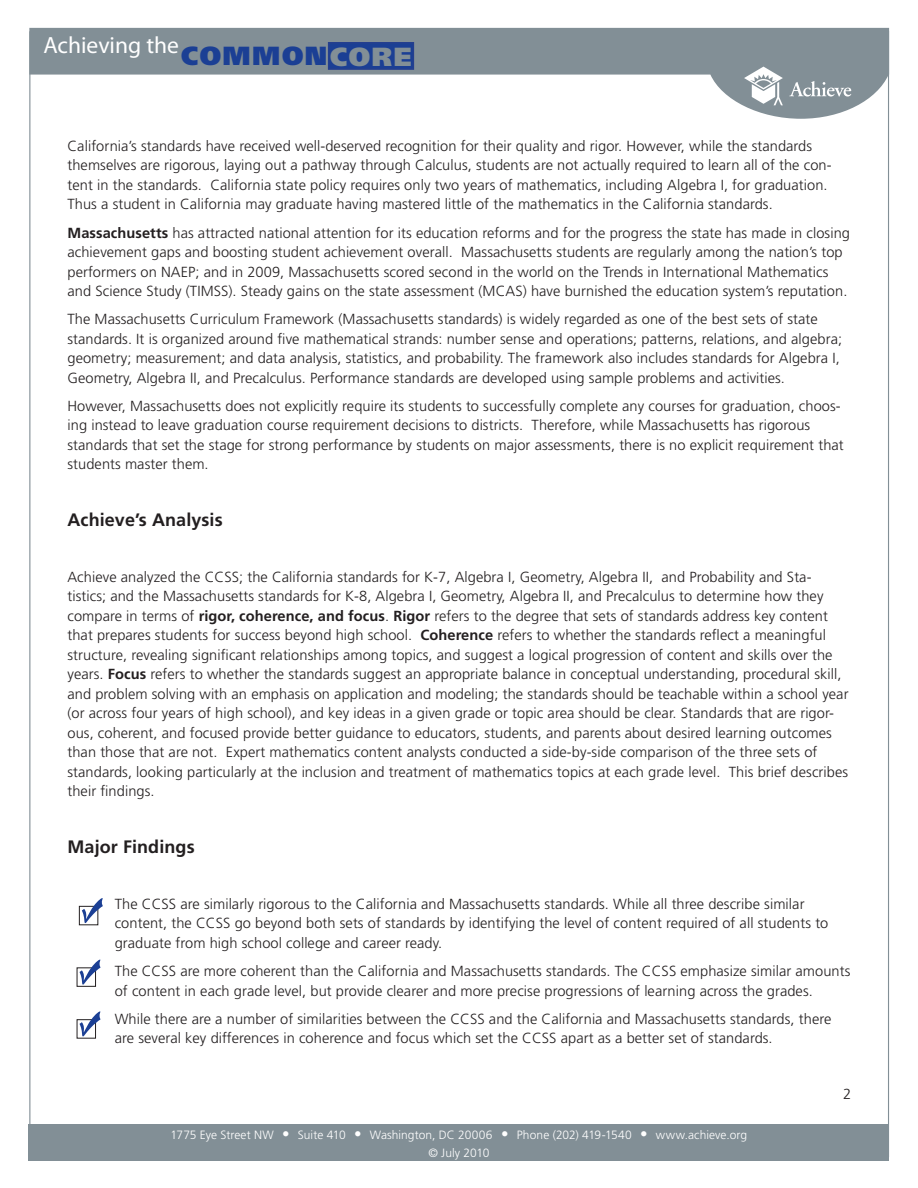
<style>
.page{position:relative;width:918px;height:1188px;background:#fff}
.page>*{position:absolute;margin:0;border:0;box-sizing:border-box;transform-origin:0 0}
.t1{font:900 26.25px "Frutiger LT Std";letter-spacing:.06em;color:#1b3f94}
.t2{font:23.55px "Myriad Pro";color:#fff}
.t3{font:700 18px "Frutiger LT Std";letter-spacing:.005em;color:#231f20}
.t4{font:300 14.7px/19.5px "Frutiger LT Std";letter-spacing:.005em;color:#231f20}
.t5{font:300 12px/18px "Frutiger LT Std";letter-spacing:.005em;color:#fff;text-align:center}
.s1{color:#828f96}
.s2{font-weight:700}
.s3{font-size:15px}
</style>
<div class="page">
<div style="left:29px;top:1124px;width:860px;height:37px;background:#828f96"></div>
<svg style="left:29px;top:28px;width:860px;height:91px;fill:#828f96"></svg>
<svg style="left:789px;top:81px;width:62px;height:16px"></svg>
<svg style="left:744px;top:67px;width:39px;height:38px"></svg>
<div style="left:329px;top:43px;width:84px;height:26px;background:#1b3f94"></div>
<div style="left:328px;top:42px;width:86px;height:28px;border:2px solid #253f8e"></div>
<hr style="left:888px;top:31px;width:1px;height:1126px;background:#828f96">
<hr style="left:29px;top:31px;width:1px;height:1126px;background:#828f96">
<div style="left:77px;top:968px;width:19px;height:19px;border:1px solid #231f20"></div>
<svg style="left:79px;top:960px;width:22px;height:25px"></svg>
<svg style="left:79px;top:1011px;width:22px;height:26px"></svg>
<div style="left:79px;top:906px;width:19px;height:19px;border:1px solid #231f20"></div>
<svg style="left:82px;top:898px;width:21px;height:25px"></svg>
<h2 class="t2" style="left:43px;top:30px;width:137px">Achieving the</h2>
<h1 class="t1" style="left:181px;top:40px;width:232px">COMMON<span class="s1">CORE</span></h1>
<p class="t4" style="left:68px;top:136px;width:766px">California’s standards have received well-deserved recognition for their quality and rigor. However, while the standards themselves are rigorous, laying out a pathway through Calculus, students are not actually required to learn all of the con&shy;tent in the standards. California state policy requires only two years of mathematics, including Algebra I, for graduation.<br>Thus a student in California may graduate having mastered little of the mathematics in the California standards.</p>
<p class="t4" style="left:68px;top:223px;width:784px"><span class="s2">Massachusetts</span> has attracted national attention for its education reforms and for the progress the state has made in closing achievement gaps and boosting student achievement overall. Massachusetts students are regularly among the nation’s top performers on NAEP; and in 2009, Massachusetts scored second in the world on the Trends in International Mathematics and Science Study (TIMSS). Steady gains on the state assessment (MCAS) have burnished the education system’s reputation.</p>
<p class="t4" style="left:68px;top:310px;width:776px">The Massachusetts Curriculum Framework (Massachusetts standards) is widely regarded as one of the best sets of state standards. It is organized around five mathematical strands: number sense and operations; patterns, relations, and algebra; geometry; measurement; and data analysis, statistics, and probability. The framework also includes standards for Algebra I, Geometry, Algebra II, and Precalculus. Performance standards are developed using sample problems and activities.</p>
<p class="t4" style="left:68px;top:396px;width:778px">However, Massachusetts does not explicitly require its students to successfully complete any courses for graduation, choos&shy;ing instead to leave graduation course requirement decisions to districts. Therefore, while Massachusetts has rigorous standards that set the stage for strong performance by students on major assessments, there is no explicit requirement that students master them.</p>
<p class="t3" style="left:68px;top:509px;width:157px">Achieve’s Analysis</p>
<p class="t4" style="left:68px;top:567px;width:783px">Achieve analyzed the CCSS; the California standards for K-7, Algebra I, Geometry, Algebra II, and Probability and Sta&shy;tistics; and the Massachusetts standards for K-8, Algebra I, Geometry, Algebra II, and Precalculus to determine how they compare in terms of <span class="s2">rigor, coherence, and focus</span>. <span class="s2">Rigor</span> refers to the degree that sets of standards address key content that prepares students for success beyond high school. <span class="s2">Coherence</span> refers to whether the standards reflect a meaningful structure, revealing significant relationships among topics, and suggest a logical progression of content and skills over the years. <span class="s2">Focus</span> refers to whether the standards suggest an appropriate balance in conceptual understanding, procedural skill, and problem solving with an emphasis on application and modeling; the standards should be teachable within a school year (or across four years of high school), and key ideas in a given grade or topic area should be clear. Standards that are rigor&shy;ous, coherent, and focused provide better guidance to educators, students, and parents about desired learning outcomes than those that are not. Expert mathematics content analysts conducted a side-by-side comparison of the three sets of standards, looking particularly at the inclusion and treatment of mathematics topics at each grade level. This brief describes their findings.</p>
<p class="t3" style="left:68px;top:836px;width:129px">Major Findings</p>
<p class="t4" style="left:115px;top:894px;width:715px">The CCSS are similarly rigorous to the California and Massachusetts standards. While all three describe similar content, the CCSS go beyond both sets of standards by identifying the level of content required of all students to graduate from high school college and career ready.</p>
<p class="t4" style="left:115px;top:961px;width:737px">The CCSS are more coherent than the California and Massachusetts standards. The CCSS emphasize similar amounts of content in each grade level, but provide clearer and more precise progressions of learning across the grades.</p>
<p class="t4" style="left:115px;top:1009px;width:718px">While there are a number of similarities between the CCSS and the California and Massachusetts standards, there are several key differences in coherence and focus which set the CCSS apart as a better set of standards.</p>
<p class="t5" style="left:171px;top:1126px;width:578px">1775 Eye Street NW <span class="s3">•</span> Suite 410 <span class="s3">•</span> Washington, DC 20006 <span class="s3">•</span> Phone (202) 419-1540 <span class="s3">•</span> www.achieve.org © July 2010</p>
<p class="t4" style="left:843px;top:1085px;width:10px">2</p>
</div>
